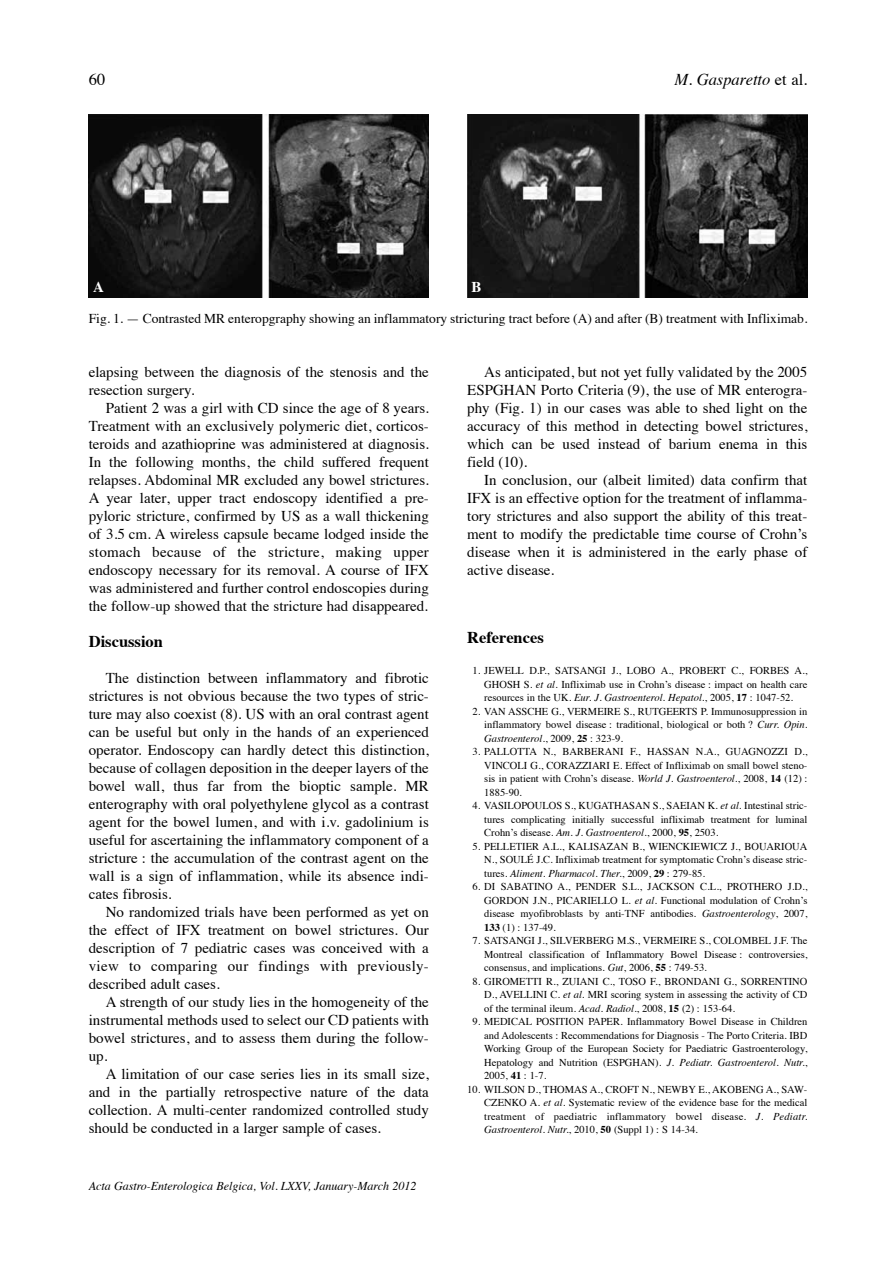
<style>
.page{position:relative;width:892px;height:1262px;background:#fff}
.page>*{position:absolute;margin:0;border:0;box-sizing:border-box;transform-origin:0 0}
.t1{font:700 16.5px "Times";color:#000}
.t2{font:italic 16.5px "Times";color:#000}
.t3{font:16.5px "Times";color:#000}
.t4{font:15px/18px "Times";color:#000;text-align:justify}
.t5{font:700 15px "Times";color:#fff}
.t6{font:13.5px "Times";color:#000}
.t7{font:italic 12px "Times";color:#000}
.t8{font:10.5px/13.5px "Times";color:#000;text-align:justify}
.s1{font-style:normal}
.s2{font-style:italic}
.s3{font-weight:700}
</style>
<div class="page">
<img style="left:89px;top:114px;width:340px;height:183px">
<img style="left:467px;top:114px;width:340px;height:183px">
<p class="t3" style="left:89px;top:72px;width:18px">60</p>
<p class="t2" style="left:674px;top:72px;width:135px">M. Gasparetto <span class="s1">et al.</span></p>
<p class="t5" style="left:93px;top:281px;width:12px">A</p>
<p class="t5" style="left:471px;top:281px;width:12px">B</p>
<p class="t6" style="left:89px;top:313px;width:720px">Fig. 1. — Contrasted MR enteropgraphy showing an inflammatory stricturing tract before (A) and after (B) treatment with Infliximab.</p>
<p class="t4" style="left:89px;top:364px;width:342px">elapsing between the diagnosis of the stenosis and the resection surgery.</p>
<p class="t4" style="left:89px;top:400px;width:342px;text-indent:17px">Patient 2 was a girl with CD since the age of 8 years.<br>Treatment with an exclusively polymeric diet, corticos&shy;teroids and azathioprine was administered at diagnosis.<br>In the following months, the child suffered frequent relapses. Abdominal MR excluded any bowel strictures.<br>A year later, upper tract endoscopy identified a pre&shy;pyloric stricture, confirmed by US as a wall thickening of 3.5 cm. A wireless capsule became lodged inside the stomach because of the stricture, making upper endoscopy necessary for its removal. A course of IFX was administered and further control endoscopies during the follow-up showed that the stricture had disappeared.</p>
<p class="t1" style="left:89px;top:635px;width:76px">Discussion</p>
<p class="t4" style="left:89px;top:670px;width:342px;text-indent:17px">The distinction between inflammatory and fibrotic strictures is not obvious because the two types of stric&shy;ture may also coexist (8). US with an oral contrast agent can be useful but only in the hands of an experienced operator. Endoscopy can hardly detect this distinction, because of collagen deposition in the deeper layers of the bowel wall, thus far from the bioptic sample. MR enterography with oral polyethylene glycol as a contrast agent for the bowel lumen, and with i.v. gadolinium is useful for ascertaining the inflammatory component of a stricture : the accumulation of the contrast agent on the wall is a sign of inflammation, while its absence indi&shy;cates fibrosis.</p>
<p class="t4" style="left:89px;top:904px;width:342px;text-indent:17px">No randomized trials have been performed as yet on the effect of IFX treatment on bowel strictures. Our description of 7 pediatric cases was conceived with a view to comparing our findings with previously&shy;described adult cases.</p>
<p class="t4" style="left:89px;top:994px;width:342px;text-indent:17px">A strength of our study lies in the homogeneity of the instrumental methods used to select our CD patients with bowel strictures, and to assess them during the follow&shy;up.</p>
<p class="t4" style="left:89px;top:1066px;width:342px;text-indent:17px">A limitation of our case series lies in its small size, and in the partially retrospective nature of the data collection. A multi-center randomized controlled study should be conducted in a larger sample of cases.</p>
<p class="t7" style="left:89px;top:1181px;width:329px">Acta Gastro-Enterologica Belgica, Vol. LXXV, January-March 2012</p>
<p class="t4" style="left:467px;top:364px;width:342px;text-indent:17px">As anticipated, but not yet fully validated by the 2005<br>ESPGHAN Porto Criteria (9), the use of MR enterogra&shy;phy (Fig. 1) in our cases was able to shed light on the accuracy of this method in detecting bowel strictures, which can be used instead of barium enema in this field (10).</p>
<p class="t4" style="left:467px;top:472px;width:342px;text-indent:17px">In conclusion, our (albeit limited) data confirm that IFX is an effective option for the treatment of inflamma&shy;tory strictures and also support the ability of this treat&shy;ment to modify the predictable time course of Crohn’s disease when it is administered in the early phase of active disease.</p>
<p class="t1" style="left:467px;top:630px;width:78px">References</p>
<p class="t8" style="left:484px;top:665px;width:325px;text-indent:-12px">1. JEWELL D.P., SATSANGI J., LOBO A., PROBERT C., FORBES A., GHOSH S. <span class="s2">et al.</span> Infliximab use in Crohn’s disease : impact on health care resources in the UK. <span class="s2">Eur. J. Gastroenterol. Hepatol.</span>, 2005, <span class="s3">17</span> : 1047-52.</p>
<p class="t8" style="left:484px;top:705px;width:325px;text-indent:-12px">2. VAN ASSCHE G., VERMEIRE S., RUTGEERTS P. Immunosuppression in inflammatory bowel disease : traditional, biological or both ? <span class="s2">Curr. Opin.<br>Gastroenterol.</span>, 2009, <span class="s3">25</span> : 323-9.</p>
<p class="t8" style="left:484px;top:746px;width:325px;text-indent:-12px">3. PALLOTTA N., BARBERANI F., HASSAN N.A., GUAGNOZZI D., VINCOLI G., CORAZZIARI E. Effect of Infliximab on small bowel steno&shy;sis in patient with Crohn’s disease. <span class="s2">World J. Gastroenterol.</span>, 2008, <span class="s3">14</span> (12) :<br>1885-90.</p>
<p class="t8" style="left:484px;top:800px;width:325px;text-indent:-12px">4. VASILOPOULOS S., KUGATHASAN S., SAEIAN K. <span class="s2">et al.</span> Intestinal stric&shy;tures complicating initially successful infliximab treatment for luminal Crohn’s disease. <span class="s2">Am. J. Gastroenterol.</span>, 2000, <span class="s3">95</span>, 2503.</p>
<p class="t8" style="left:484px;top:840px;width:325px;text-indent:-12px">5. PELLETIER A.L., KALISAZAN B., WIENCKIEWICZ J., BOUARIOUA N., SOULÉ J.C. Infliximab treatment for symptomatic Crohn’s disease stric&shy;tures. <span class="s2">Aliment. Pharmacol. Ther.</span>, 2009, <span class="s3">29</span> : 279-85.</p>
<p class="t8" style="left:484px;top:881px;width:325px;text-indent:-12px">6. DI SABATINO A., PENDER S.L., JACKSON C.L., PROTHERO J.D., GORDON J.N., PICARIELLO L. <span class="s2">et al.</span> Functional modulation of Crohn’s disease myofibroblasts by anti-TNF antibodies. <span class="s2">Gastroenterology</span>, 2007, <span class="s3">133</span> (1) : 137-49.</p>
<p class="t8" style="left:484px;top:935px;width:325px;text-indent:-12px">7. SATSANGI J., SILVERBERG M.S., VERMEIRE S., COLOMBEL J.F. The Montreal classification of Inflammatory Bowel Disease : controversies, consensus, and implications. <span class="s2">Gut</span>, 2006, <span class="s3">55</span> : 749-53.</p>
<p class="t8" style="left:484px;top:975px;width:325px;text-indent:-12px">8. GIROMETTI R., ZUIANI C., TOSO F., BRONDANI G., SORRENTINO D., AVELLINI C. <span class="s2">et al.</span> MRI scoring system in assessing the activity of CD of the terminal ileum. <span class="s2">Acad. Radiol.</span>, 2008, <span class="s3">15</span> (2) : 153-64.</p>
<p class="t8" style="left:484px;top:1016px;width:325px;text-indent:-12px">9. MEDICAL POSITION PAPER. Inflammatory Bowel Disease in Children and Adolescents : Recommendations for Diagnosis - The Porto Criteria. IBD Working Group of the European Society for Paediatric Gastroenterology, Hepatology and Nutrition (ESPGHAN). <span class="s2">J. Pediatr. Gastroenterol. Nutr.</span>, 2005, <span class="s3">41</span> : 1-7.</p>
<p class="t8" style="left:484px;top:1083px;width:325px;text-indent:-17px">10. WILSON D., THOMAS A., CROFT N., NEWBY E., AKOBENG A., SAW-CZENKO A. <span class="s2">et al.</span> Systematic review of the evidence base for the medical treatment of paediatric inflammatory bowel disease. <span class="s2">J. Pediatr.<br>Gastroenterol. Nutr.</span>, 2010, <span class="s3">50</span> (Suppl 1) : S 14-34.</p>
</div>
